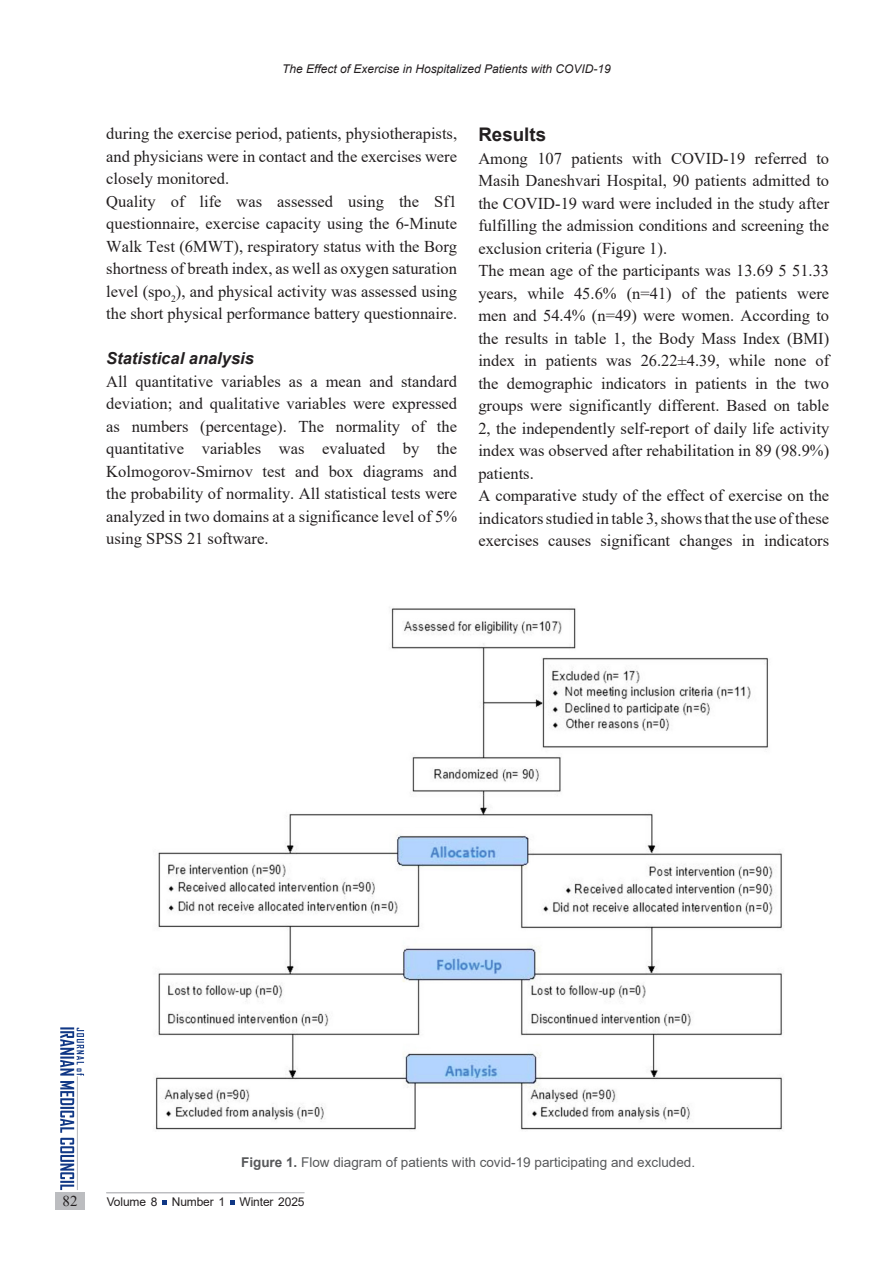
<style>
.page{position:relative;width:893px;height:1263px;background:#fff}
.page>*{position:absolute;margin:0;border:0;box-sizing:border-box;transform-origin:0 0}
.context{font:700 18.75px "Arial";color:#231f20}
.context-2{font:16.5px/22.5px "Times New Roman";color:#231f20;text-align:justify}
.context-3{font:italic 700 16.5px "Arial";color:#231f20}
.t1{font:15px "Times New Roman";color:#231f20}
.pic-table-t{font:13.5px "Arial";color:#57585a}
.context-4{font:italic 12px "Arial";color:#231f20}
.t2{font:12px "Arial";letter-spacing:-.01em;color:#231f20}
.s1{font-weight:700}
</style>
<div class="page">
<div style="left:56px;top:1192px;width:29px;height:17px;background:#bcbdc0"></div>
<svg style="left:60px;top:1027px;width:24px;height:163px"></svg>
<hr style="left:77px;top:1076px;width:1px;height:114px;background:#bcbdc0">
<svg style="left:162px;top:1200px;width:5px;height:5px"></svg>
<svg style="left:230px;top:1200px;width:5px;height:5px"></svg>
<hr style="left:106px;top:1192px;width:199px;height:1px;background:#bcbdc0">
<img style="left:155px;top:607px;width:628px;height:523px">
<p class="context-4" style="left:282px;top:61px;width:330px">The Effect of Exercise in Hospitalized Patients with COVID-19</p>
<p class="context-2" style="left:106px;top:122px;width:352px">during the exercise period, patients, physiotherapists, and physicians were in contact and the exercises were closely monitored.</p>
<p class="context-2" style="left:106px;top:189px;width:352px">Quality of life was assessed using the Sf1 questionnaire, exercise capacity using the 6-Minute Walk Test (6MWT), respiratory status with the Borg shortness of breath index, as well as oxygen saturation level (spo<sub>2</sub>), and physical activity was assessed using the short physical performance battery questionnaire.</p>
<p class="context-3" style="left:106px;top:347px;width:149px">Statistical analysis</p>
<p class="context-2" style="left:106px;top:369px;width:352px">All quantitative variables as a mean and standard deviation; and qualitative variables were expressed as numbers (percentage). The normality of the quantitative variables was evaluated by the Kolmogorov-Smirnov test and box diagrams and the probability of normality. All statistical tests were analyzed in two domains at a significance level of 5% using SPSS 21 software.</p>
<p class="context" style="left:478px;top:121px;width:69px">Results</p>
<p class="context-2" style="left:478px;top:146px;width:352px">Among 107 patients with COVID-19 referred to Masih Daneshvari Hospital, 90 patients admitted to the COVID-19 ward were included in the study after fulfilling the admission conditions and screening the exclusion criteria (Figure 1).</p>
<p class="context-2" style="left:478px;top:259px;width:352px">The mean age of the participants was 13.69 5 51.33 years, while 45.6% (n=41) of the patients were men and 54.4% (n=49) were women. According to the results in table 1, the Body Mass Index (BMI) index in patients was 26.22±4.39, while none of the demographic indicators in patients in the two groups were significantly different. Based on table 2, the independently self-report of daily life activity index was observed after rehabilitation in 89 (98.9%) patients.</p>
<p class="context-2" style="left:478px;top:484px;width:352px">A comparative study of the effect of exercise on the indicators studied in table 3, shows that the use of these exercises causes significant changes in indicators</p>
<p class="pic-table-t" style="left:241px;top:1152px;width:455px"><span class="s1">Figure 1.</span> Flow diagram of patients with covid-19 participating and excluded.</p>
<p class="t1" style="left:63px;top:1190px;width:16px">82</p>
<p class="t2" style="left:107px;top:1193px;width:199px">Volume 8 Number 1 Winter 2025</p>
</div>
